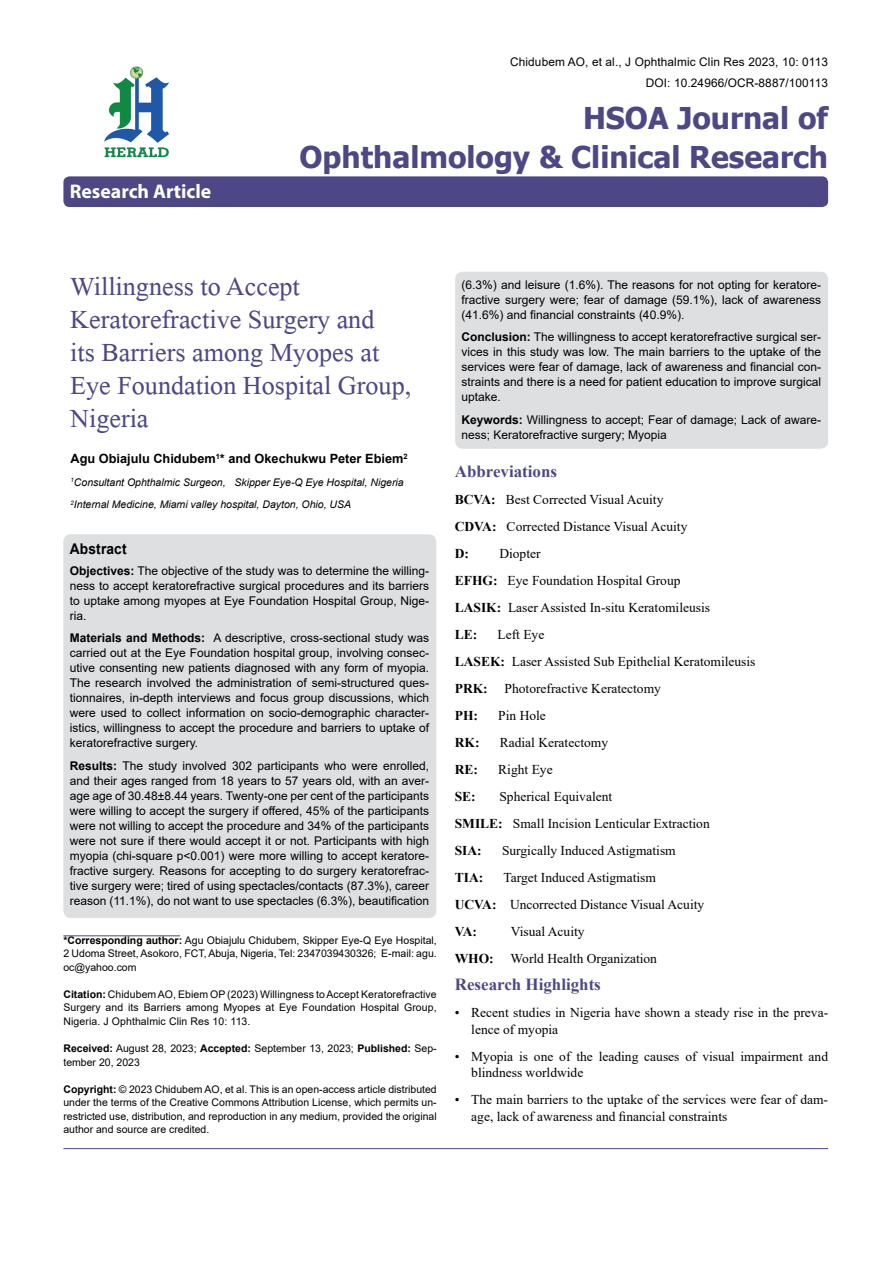
<style>
.page{position:relative;width:893px;height:1263px;background:#fff}
.page>*{position:absolute;margin:0;border:0;box-sizing:border-box;transform-origin:0 0}
.t1{font:39px/33px "Microsoft Himalaya";color:#4d4785}
.t2{font:700 30px/39px "Tahoma";color:#4d4785;text-align:right}
.t3{font:700 19.8px "Myriad Hebrew";color:#fff}
.t4{font:700 16.95px "Times New Roman";color:#4d4785}
.t5{font:700 14.85px "Arial";letter-spacing:.015em;color:#000;scale:.93 1}
.t6{font:13.5px/27px "Times New Roman";color:#000}
.t7{font:700 13.5px "Times New Roman";color:#000}
.t8{font:700 12.75px "Arial";color:#000}
.t9{font:12px/15px "Arial";color:#000;text-align:justify}
.t10{font:11.85px/21px "Arial";letter-spacing:.01em;color:#000;text-align:right}
.t11{font:10.5px/13.5px "Arial";color:#000;text-align:justify}
.t12{font:italic 10.5px/22.5px "Arial";color:#000}
.s1{font-weight:700}
</style>
<div class="page">
<div style="left:63px;top:176px;width:765px;height:31px;background:#4d4785;border-radius:6px"></div>
<hr style="left:63px;top:935px;width:117px;height:1px;background:#4d4785">
<img style="left:104px;top:66px;width:66px;height:92px">
<hr style="left:63px;top:1148px;width:765px;height:1px;background:#4d4785">
<div style="left:63px;top:534px;width:373px;height:384px;background:#dedfe0;border-radius:8px"></div>
<div style="left:455px;top:272px;width:373px;height:177px;background:#dedfe0;border-radius:8px"></div>
<h3 class="t3" style="left:70px;top:180px;width:143px">Research Article</h3>
<p class="t10" style="left:510px;top:51px;width:319px">Chidubem AO, et al., J Ophthalmic Clin Res 2023, 10: 0113<br>DOI: 10.24966/OCR-8887/100113</p>
<h2 class="t2" style="left:299px;top:100px;width:530px">HSOA Journal of<br>Ophthalmology &amp; Clinical Research</h2>
<h1 class="t1" style="left:70px;top:265px;width:342px">Willingness to Accept<br>Keratorefractive Surgery and<br>its Barriers among Myopes at<br>Eye Foundation Hospital Group,<br>Nigeria</h1>
<p class="t8" style="left:71px;top:450px;width:338px">Agu Obiajulu Chidubem<sup>1</sup>* and Okechukwu Peter Ebiem<sup>2</sup></p>
<p class="t12" style="left:71px;top:471px;width:335px"><sup>1</sup>Consultant Ophthalmic Surgeon, Skipper Eye-Q Eye Hospital, Nigeria<br><sup>2</sup>Internal Medicine, Miami valley hospital, Dayton, Ohio, USA</p>
<p class="t5" style="left:70px;top:538px;width:63px">Abstract</p>
<p class="t9" style="left:70px;top:563px;width:361px"><span class="s1">Objectives:</span> The objective of the study was to determine the willing&shy;ness to accept keratorefractive surgical procedures and its barriers to uptake among myopes at Eye Foundation Hospital Group, Nige&shy;ria.</p>
<p class="t9" style="left:70px;top:630px;width:361px"><span class="s1">Materials and Methods:</span> A descriptive, cross-sectional study was carried out at the Eye Foundation hospital group, involving consec&shy;utive consenting new patients diagnosed with any form of myopia.<br>The research involved the administration of semi-structured ques&shy;tionnaires, in-depth interviews and focus group discussions, which were used to collect information on socio-demographic character&shy;istics, willingness to accept the procedure and barriers to uptake of keratorefractive surgery.</p>
<p class="t9" style="left:70px;top:758px;width:361px"><span class="s1">Results:</span> The study involved 302 participants who were enrolled, and their ages ranged from 18 years to 57 years old, with an aver&shy;age age of 30.48±8.44 years. Twenty-one per cent of the participants were willing to accept the surgery if offered, 45% of the participants were not willing to accept the procedure and 34% of the participants were not sure if there would accept it or not. Participants with high myopia (chi-square p&lt;0.001) were more willing to accept keratore&shy;fractive surgery. Reasons for accepting to do surgery keratorefrac&shy;tive surgery were; tired of using spectacles/contacts (87.3%), career reason (11.1%), do not want to use spectacles (6.3%), beautification</p>
<p class="t11" style="left:63px;top:933px;width:375px"><span class="s1">*Corresponding author:</span> Agu Obiajulu Chidubem, Skipper Eye-Q Eye Hospital, 2 Udoma Street, Asokoro, FCT, Abuja, Nigeria, Tel: 2347039430326; E-mail: agu. oc@yahoo.com</p>
<p class="t11" style="left:63px;top:987px;width:375px"><span class="s1">Citation:</span> Chidubem AO, Ebiem OP (2023) Willingness to Accept Keratorefractive Surgery and its Barriers among Myopes at Eye Foundation Hospital Group, Nigeria. J Ophthalmic Clin Res 10: 113.</p>
<p class="t11" style="left:63px;top:1041px;width:375px"><span class="s1">Received:</span> August 28, 2023; <span class="s1">Accepted:</span> September 13, 2023; <span class="s1">Published:</span> Sep&shy;tember 20, 2023</p>
<p class="t11" style="left:63px;top:1082px;width:375px"><span class="s1">Copyright:</span> © 2023 Chidubem AO, et al. This is an open-access article distributed under the terms of the Creative Commons Attribution License, which permits un&shy;restricted use, distribution, and reproduction in any medium, provided the original author and source are credited.</p>
<p class="t9" style="left:462px;top:277px;width:361px">(6.3%) and leisure (1.6%). The reasons for not opting for keratore&shy;fractive surgery were; fear of damage (59.1%), lack of awareness (41.6%) and financial constraints (40.9%).</p>
<p class="t9" style="left:462px;top:330px;width:361px"><span class="s1">Conclusion:</span> The willingness to accept keratorefractive surgical ser&shy;vices in this study was low. The main barriers to the uptake of the services were fear of damage, lack of awareness and financial con&shy;straints and there is a need for patient education to improve surgical uptake.</p>
<p class="t9" style="left:462px;top:412px;width:361px"><span class="s1">Keywords:</span> Willingness to accept; Fear of damage; Lack of aware&shy;ness; Keratorefractive surgery; Myopia</p>
<h3 class="t4" style="left:455px;top:459px;width:104px">Abbreviations</h3>
<p class="t6" style="left:455px;top:486px;width:234px"><span class="s1">BCVA:</span> Best Corrected Visual Acuity<br><span class="s1">CDVA:</span> Corrected Distance Visual Acuity<br><span class="s1">D:</span></p>
<p class="t6" style="left:455px;top:540px;width:257px;text-indent:45px">Diopter<br><span class="s1">EFHG:</span> Eye Foundation Hospital Group<br><span class="s1">LASIK:</span> Laser Assisted In-situ Keratomileusis<br><span class="s1">LE:</span></p>
<p class="t6" style="left:455px;top:621px;width:302px;text-indent:43px">Left Eye<br><span class="s1">LASEK:</span> Laser Assisted Sub Epithelial Keratomileusis<br><span class="s1">PRK:</span></p>
<p class="t6" style="left:505px;top:675px;width:158px">Photorefractive Keratectomy</p>
<p class="t7" style="left:455px;top:706px;width:25px">PH:</p>
<p class="t6" style="left:498px;top:702px;width:49px">Pin Hole</p>
<p class="t7" style="left:455px;top:733px;width:26px">RK:</p>
<p class="t6" style="left:500px;top:729px;width:110px">Radial Keratectomy</p>
<p class="t7" style="left:455px;top:760px;width:25px">RE:</p>
<p class="t6" style="left:498px;top:756px;width:56px">Right Eye</p>
<p class="t7" style="left:455px;top:787px;width:23px">SE:</p>
<p class="t6" style="left:455px;top:783px;width:256px;text-indent:45px">Spherical Equivalent<br><span class="s1">SMILE:</span> Small Incision Lenticular Extraction<br><span class="s1">SIA:</span></p>
<p class="t6" style="left:502px;top:837px;width:175px">Surgically Induced Astigmatism</p>
<p class="t6" style="left:455px;top:864px;width:251px;text-indent:49px">Target Induced Astigmatism<br><span class="s1">UCVA:</span> Uncorrected Distance Visual Acuity<br><span class="s1">VA:</span></p>
<p class="t7" style="left:455px;top:868px;width:30px">TIA:</p>
<p class="t6" style="left:511px;top:918px;width:75px">Visual Acuity</p>
<p class="t7" style="left:455px;top:949px;width:41px">WHO:</p>
<p class="t6" style="left:511px;top:945px;width:148px">World Health Organization</p>
<h3 class="t4" style="left:455px;top:972px;width:148px">Research Highlights</h3>
<p class="t6" style="left:471px;top:1004px;width:358px;line-height:16.5px;text-indent:-16px">• Recent studies in Nigeria have shown a steady rise in the preva&shy;lence of myopia</p>
<p class="t6" style="left:471px;top:1048px;width:358px;line-height:16.5px;text-indent:-16px">• Myopia is one of the leading causes of visual impairment and blindness worldwide</p>
<p class="t6" style="left:471px;top:1091px;width:358px;line-height:16.5px;text-indent:-16px">• The main barriers to the uptake of the services were fear of dam&shy;age, lack of awareness and financial constraints</p>
</div>
